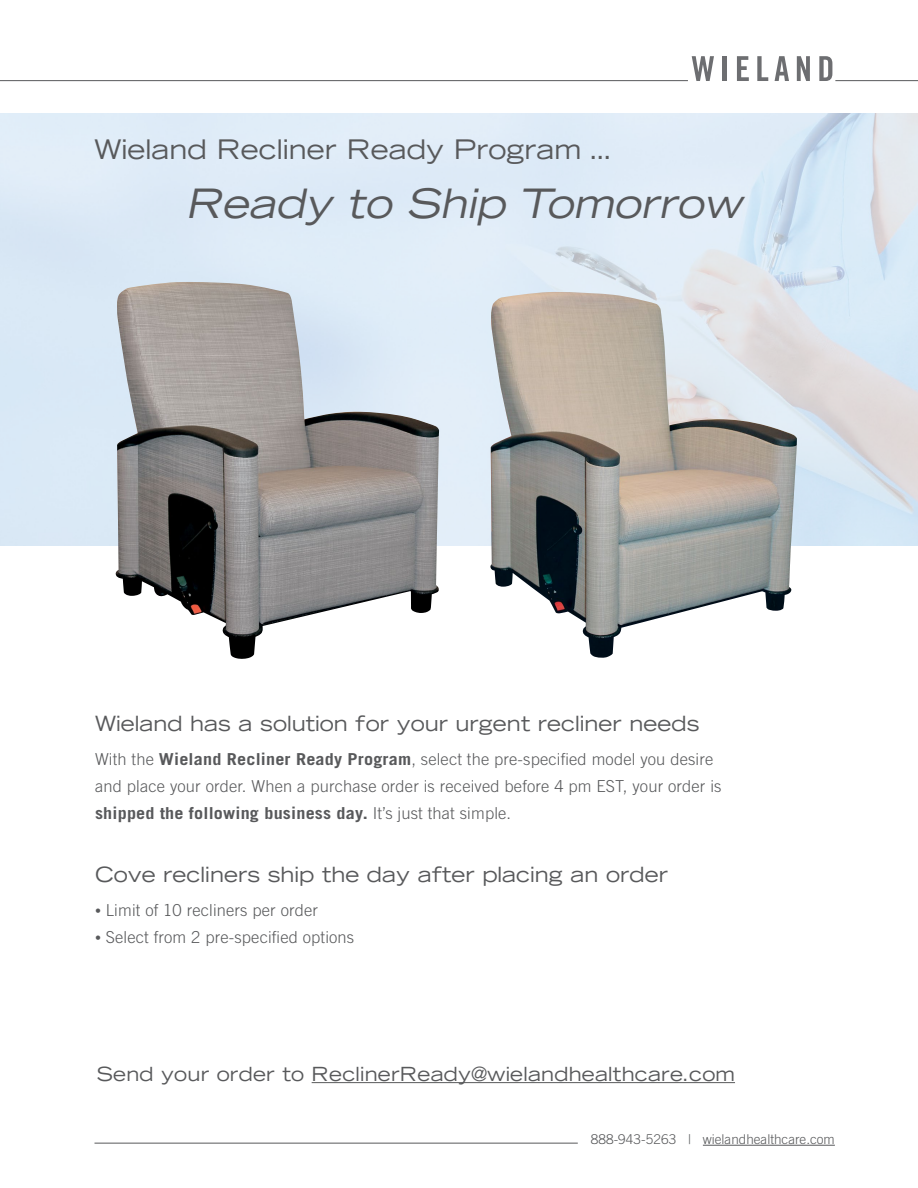
<style>
.page{position:relative;width:918px;height:1188px;background:#fff}
.page>*{position:absolute;margin:0;border:0;box-sizing:border-box;transform-origin:0 0}
.t1{font:italic expanded 40.5px "Trade Gothic LT Std";color:#58595b}
.t2{font:expanded 27px "Trade Gothic LT Std";color:#58595b}
.t3{font:expanded 21px "Trade Gothic LT Std";color:#58595b}
.t4{font:expanded 19.5px "Trade Gothic LT Std";letter-spacing:.01em;color:#58595b}
.t5{font:300 16.5px/27px "Trade Gothic LT Std";letter-spacing:.01em;color:#58595b}
.t6{font:300 13.5px "Trade Gothic";color:#58595b}
.s1{font-weight:700}
.s2{font-size:12px}
.s3{font-family:"Trade Gothic LT Std"}
</style>
<div class="page">
<img style="left:0;top:113px;width:918px;height:432px">
<svg style="left:692px;top:56px;width:22px;height:25px"></svg>
<hr style="left:723px;top:56px;width:4px;height:25px;background:#6d6e71">
<svg style="left:737px;top:56px;width:12px;height:25px"></svg>
<svg style="left:757px;top:56px;width:11px;height:25px"></svg>
<svg style="left:775px;top:56px;width:14px;height:25px"></svg>
<svg style="left:797px;top:56px;width:13px;height:25px"></svg>
<svg style="left:819px;top:56px;width:13px;height:25px"></svg>
<hr style="left:94px;top:1143px;width:484px;height:1px;background:#58595b">
<hr style="left:0;top:80px;width:688px;height:1px;background:#58595b">
<hr style="left:835px;top:80px;width:83px;height:1px;background:#58595b">
<hr style="left:703px;top:1145px;width:132px;height:1px;background:#58595b">
<img style="left:114px;top:282px;width:326px;height:377px">
<img style="left:490px;top:292px;width:307px;height:366px">
<hr style="left:312px;top:1082px;width:423px;height:1px;background:#58595b">
<h2 class="t2" style="left:95px;top:131px;width:519px">Wieland Recliner Ready Program ...</h2>
<h1 class="t1" style="left:186px;top:177px;width:568px">Ready to Ship Tomorrow</h1>
<p class="t3" style="left:95px;top:709px;width:606px">Wieland has a solution for your urgent recliner needs</p>
<p class="t5" style="left:95px;top:745px;width:628px">With the <span class="s1">Wieland Recliner Ready Program</span>, select the pre-specified model you desire and place your order. When a purchase order is received before 4 pm EST, your order is <span class="s1">shipped the following business day.</span> It’s just that simple.</p>
<p class="t3" style="left:95px;top:861px;width:574px">Cove recliners ship the day after placing an order</p>
<p class="t5" style="left:95px;top:896px;width:224px"><span class="s2">•</span> Limit of 10 recliners per order</p>
<p class="t5" style="left:95px;top:923px;width:261px"><span class="s2">•</span> Select from 2 pre-specified options</p>
<p class="t4" style="left:97px;top:1061px;width:640px">Send your order to ReclinerReady@wielandhealthcare.com</p>
<p class="t6" style="left:591px;top:1131px;width:246px"><span class="s3">888-943-5263 |</span> wielandhealthcare.com</p>
</div>
